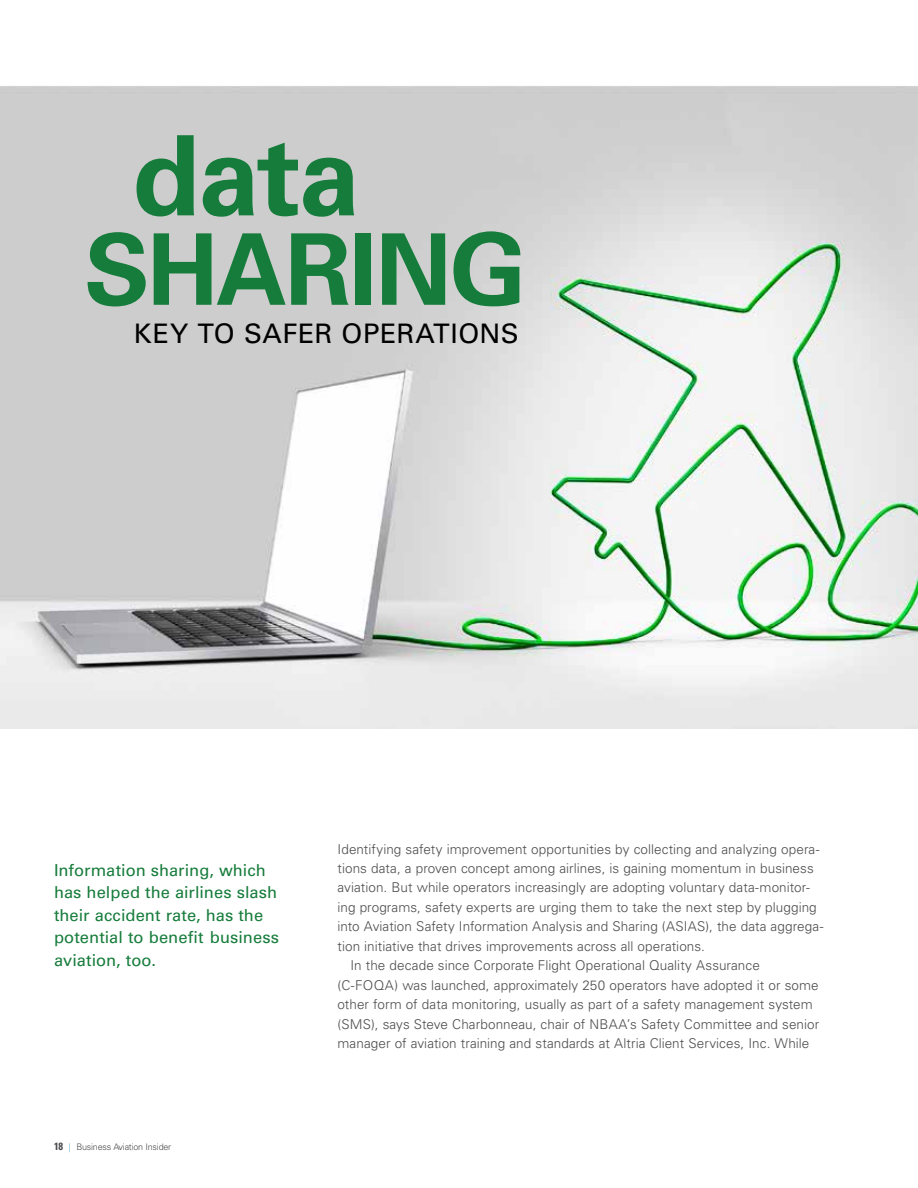
<style>
.page{position:relative;width:918px;height:1188px;background:#fff}
.page>*{position:absolute;margin:0;border:0;box-sizing:border-box;transform-origin:0 0}
.t1{font:700 111px "Univers LT Std";color:#167c3b}
.t2{font:700 98.85px "Univers LT Std";letter-spacing:-.02em;color:#167c3b}
.t3{font:26.85px "Univers LT Std";letter-spacing:.015em;color:#000}
.t4{font:16.5px/22.5px "Univers LT Std";letter-spacing:.005em;color:#167c3b}
.t5{font:300 13.5px "Univers LT Std";letter-spacing:.005em;color:#4d4d4f}
.t6{font:300 9px "Univers LT Std";letter-spacing:-.025em;color:#4d4d4f}
.s1{font-weight:700;font-stretch:condensed;font-size:10.5px}
.s2{color:#5ca8ce}
</style>
<div class="page">
<img style="left:0;top:86px;width:918px;height:643px">
<h1 class="t1" style="left:133px;top:111px;width:229px">data</h1>
<h2 class="t2" style="left:84px;top:212px;width:444px">SHARING</h2>
<h3 class="t3" style="left:134px;top:318px;width:386px">KEY TO SAFER OPERATIONS</h3>
<p class="t4" style="left:54px;top:859px;width:227px">Information sharing, which has helped the airlines slash their accident rate, has the potential to benefit business aviation, too.</p>
<p class="t6" style="left:54px;top:1141px;width:119px"><span class="s1">18</span> <span class="s2">|</span> Business Aviation Insider</p>
<p class="t5" style="left:338px;top:841px;width:484px">Identifying safety improvement opportunities by collecting and analyzing opera-</p>
<p class="t5" style="left:338px;top:860px;width:478px">tions data, a proven concept among airlines, is gaining momentum in business</p>
<p class="t5" style="left:338px;top:880px;width:474px">aviation. But while operators increasingly are adopting voluntary data-monitor-</p>
<p class="t5" style="left:338px;top:899px;width:481px">ing programs, safety experts are urging them to take the next step by plugging</p>
<p class="t5" style="left:338px;top:919px;width:487px">into Aviation Safety Information Analysis and Sharing (ASIAS), the data aggrega-</p>
<p class="t5" style="left:338px;top:938px;width:369px">tion initiative that drives improvements across all operations.</p>
<p class="t5" style="left:350px;top:958px;width:411px">In the decade since Corporate Flight Operational Quality Assurance</p>
<p class="t5" style="left:338px;top:977px;width:483px">(C-FOQA) was launched, approximately 250 operators have adopted it or some</p>
<p class="t5" style="left:338px;top:997px;width:477px">other form of data monitoring, usually as part of a safety management system</p>
<p class="t5" style="left:338px;top:1016px;width:483px">(SMS), says Steve Charbonneau, chair of NBAA’s Safety Committee and senior</p>
<p class="t5" style="left:338px;top:1036px;width:473px">manager of aviation training and standards at Altria Client Services, Inc. While</p>
</div>
